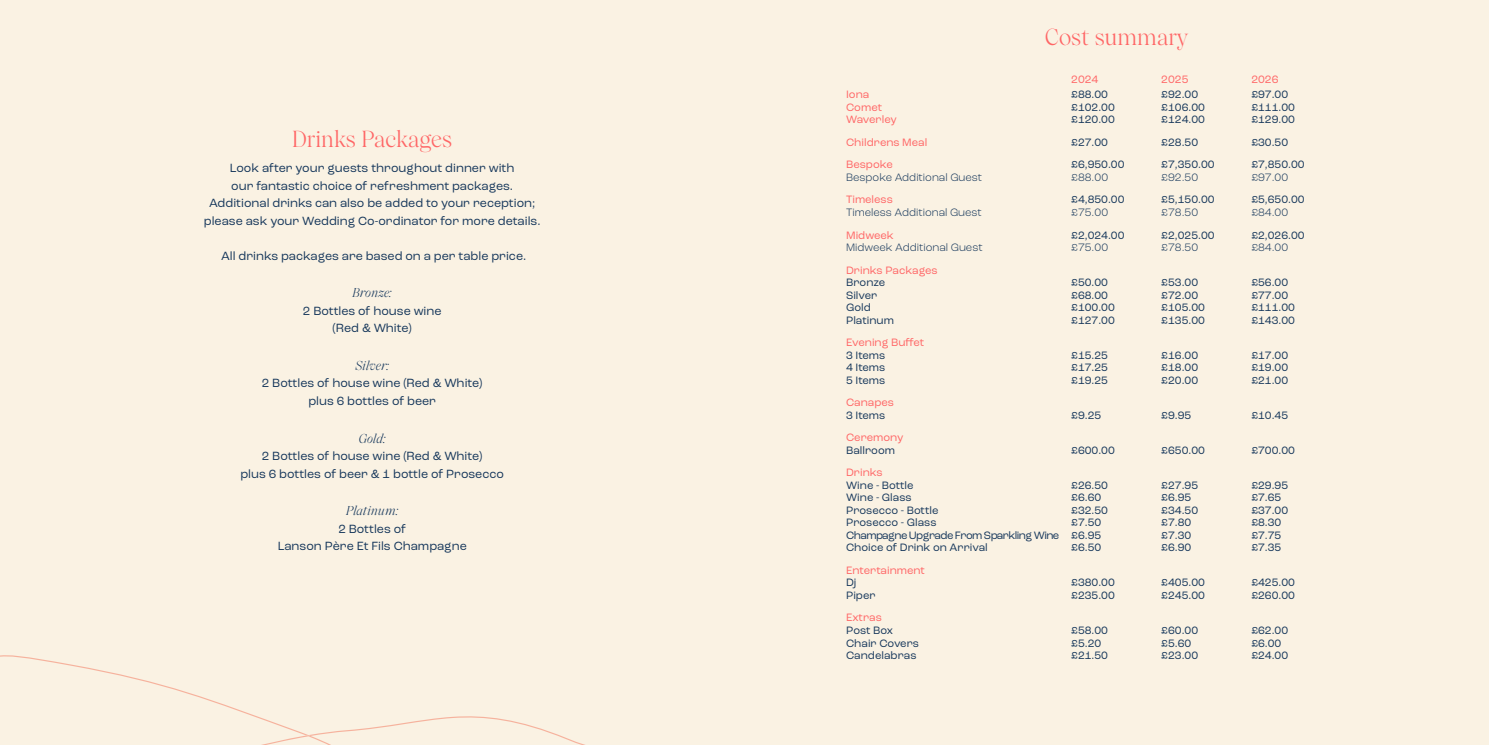
<style>
.page{position:relative;width:1489px;height:745px;background:#fff}
.page>*{position:absolute;margin:0;border:0;box-sizing:border-box;transform-origin:0 0}
.t1{font:22.5px "Wulkan Display";color:#f66}
.t2{font:12.5px/17.5px "Roc Grotesk";color:#16375b;text-align:center}
.t3{font:italic 12.5px "Wulkan Display";color:#16375b}
.t4{font:11.25px "Roc Grotesk";color:#16375b}
.t5{font:11.25px "Roc Grotesk";color:#f66}
.t6{font:300 11.25px "Roc Grotesk";color:#16375b}
.t7{font:11.25px "Roc Grotesk";letter-spacing:-.05em;color:#16375b}
.t8{font:11.25px "Roc Grotesk";letter-spacing:-.025em;color:#f66}
</style>
<div class="page">
<div style="left:0;top:0;width:1488px;height:744px;background:#faf2e3"></div>
<svg style="left:248px;top:714px;width:334px;height:30px"></svg>
<h1 class="t1" style="left:292px;top:126px;width:161px">Drinks Packages</h1>
<p class="t2" style="left:204px;top:159px;width:338px">Look after your guests throughout dinner with<br>our fantastic choice of refreshment packages.<br>Additional drinks can also be added to your reception; please ask your Wedding Co-ordinator for more details.</p>
<p class="t2" style="left:221px;top:247px;width:307px">All drinks packages are based on a per table price.</p>
<p class="t3" style="left:352px;top:285px;width:41px">Bronze:</p>
<p class="t2" style="left:303px;top:302px;width:140px">2 Bottles of house wine (Red &amp; White)</p>
<p class="t3" style="left:355px;top:358px;width:35px">Silver:</p>
<p class="t2" style="left:262px;top:374px;width:222px">2 Bottles of house wine (Red &amp; White) plus 6 bottles of beer</p>
<p class="t3" style="left:359px;top:430px;width:28px">Gold:</p>
<p class="t2" style="left:240px;top:447px;width:265px">2 Bottles of house wine (Red &amp; White)<br>plus 6 bottles of beer &amp; 1 bottle of Prosecco</p>
<p class="t3" style="left:346px;top:503px;width:53px">Platinum:</p>
<p class="t2" style="left:278px;top:519px;width:190px">2 Bottles of<br>Lanson Père Et Fils Champagne</p>
<h1 class="t1" style="left:1045px;top:24px;width:144px">Cost summary</h1>
<p class="t5" style="left:1071px;top:73px;width:29px">2024</p>
<p class="t5" style="left:1161px;top:73px;width:29px">2025</p>
<p class="t5" style="left:1251px;top:73px;width:29px">2026</p>
<p class="t5" style="left:846px;top:88px;width:25px">Iona</p>
<p class="t4" style="left:1071px;top:88px;width:38px">£88.00</p>
<p class="t4" style="left:1161px;top:88px;width:38px">£92.00</p>
<p class="t4" style="left:1251px;top:88px;width:38px">£97.00</p>
<p class="t5" style="left:846px;top:100px;width:37px">Comet</p>
<p class="t4" style="left:1071px;top:100px;width:45px">£102.00</p>
<p class="t4" style="left:1161px;top:100px;width:45px">£106.00</p>
<p class="t4" style="left:1251px;top:100px;width:45px">£111.00</p>
<p class="t8" style="left:846px;top:113px;width:52px">Waverley</p>
<p class="t4" style="left:1071px;top:113px;width:45px">£120.00</p>
<p class="t4" style="left:1161px;top:113px;width:45px">£124.00</p>
<p class="t4" style="left:1251px;top:113px;width:45px">£129.00</p>
<p class="t5" style="left:846px;top:135px;width:83px">Childrens Meal</p>
<p class="t4" style="left:1071px;top:135px;width:38px">£27.00</p>
<p class="t4" style="left:1161px;top:135px;width:38px">£28.50</p>
<p class="t4" style="left:1251px;top:135px;width:38px">£30.50</p>
<p class="t5" style="left:846px;top:158px;width:48px">Bespoke</p>
<p class="t4" style="left:1071px;top:158px;width:55px">£6,950.00</p>
<p class="t4" style="left:1161px;top:158px;width:55px">£7,350.00</p>
<p class="t4" style="left:1251px;top:158px;width:55px">£7,850.00</p>
<p class="t6" style="left:846px;top:170px;width:138px">Bespoke Additional Guest</p>
<p class="t6" style="left:1071px;top:170px;width:38px">£88.00</p>
<p class="t6" style="left:1161px;top:170px;width:38px">£92.50</p>
<p class="t6" style="left:1251px;top:170px;width:38px">£97.00</p>
<p class="t5" style="left:846px;top:193px;width:48px">Timeless</p>
<p class="t4" style="left:1071px;top:193px;width:55px">£4,850.00</p>
<p class="t4" style="left:1161px;top:193px;width:55px">£5,150.00</p>
<p class="t4" style="left:1251px;top:193px;width:55px">£5,650.00</p>
<p class="t6" style="left:846px;top:205px;width:137px">Timeless Additional Guest</p>
<p class="t6" style="left:1071px;top:205px;width:38px">£75.00</p>
<p class="t6" style="left:1161px;top:205px;width:38px">£78.50</p>
<p class="t6" style="left:1251px;top:205px;width:38px">£84.00</p>
<p class="t5" style="left:846px;top:228px;width:49px">Midweek</p>
<p class="t4" style="left:1071px;top:228px;width:55px">£2,024.00</p>
<p class="t4" style="left:1161px;top:228px;width:55px">£2,025.00</p>
<p class="t4" style="left:1251px;top:228px;width:55px">£2,026.00</p>
<p class="t6" style="left:846px;top:240px;width:138px">Midweek Additional Guest</p>
<p class="t6" style="left:1071px;top:240px;width:38px">£75.00</p>
<p class="t6" style="left:1161px;top:240px;width:38px">£78.50</p>
<p class="t6" style="left:1251px;top:240px;width:38px">£84.00</p>
<p class="t5" style="left:846px;top:263px;width:93px">Drinks Packages</p>
<p class="t4" style="left:846px;top:275px;width:41px">Bronze</p>
<p class="t4" style="left:1071px;top:275px;width:38px">£50.00</p>
<p class="t4" style="left:1161px;top:275px;width:38px">£53.00</p>
<p class="t4" style="left:1251px;top:275px;width:38px">£56.00</p>
<p class="t4" style="left:846px;top:288px;width:33px">Silver</p>
<p class="t4" style="left:1071px;top:288px;width:38px">£68.00</p>
<p class="t4" style="left:1161px;top:288px;width:38px">£72.00</p>
<p class="t4" style="left:1251px;top:288px;width:38px">£77.00</p>
<p class="t4" style="left:846px;top:300px;width:26px">Gold</p>
<p class="t4" style="left:1071px;top:300px;width:45px">£100.00</p>
<p class="t4" style="left:1161px;top:300px;width:45px">£105.00</p>
<p class="t4" style="left:1251px;top:300px;width:45px">£111.00</p>
<p class="t4" style="left:846px;top:313px;width:49px">Platinum</p>
<p class="t4" style="left:1071px;top:313px;width:45px">£127.00</p>
<p class="t4" style="left:1161px;top:313px;width:45px">£135.00</p>
<p class="t4" style="left:1251px;top:313px;width:45px">£143.00</p>
<p class="t5" style="left:846px;top:335px;width:80px">Evening Buffet</p>
<p class="t4" style="left:846px;top:348px;width:41px">3 Items</p>
<p class="t4" style="left:1071px;top:348px;width:38px">£15.25</p>
<p class="t4" style="left:1161px;top:348px;width:38px">£16.00</p>
<p class="t4" style="left:1251px;top:348px;width:38px">£17.00</p>
<p class="t4" style="left:846px;top:360px;width:41px">4 Items</p>
<p class="t4" style="left:1071px;top:360px;width:38px">£17.25</p>
<p class="t4" style="left:1161px;top:360px;width:38px">£18.00</p>
<p class="t4" style="left:1251px;top:360px;width:38px">£19.00</p>
<p class="t4" style="left:846px;top:373px;width:41px">5 Items</p>
<p class="t4" style="left:1071px;top:373px;width:38px">£19.25</p>
<p class="t4" style="left:1161px;top:373px;width:38px">£20.00</p>
<p class="t4" style="left:1251px;top:373px;width:38px">£21.00</p>
<p class="t5" style="left:846px;top:395px;width:49px">Canapes</p>
<p class="t4" style="left:846px;top:408px;width:41px">3 Items</p>
<p class="t4" style="left:1071px;top:408px;width:32px">£9.25</p>
<p class="t4" style="left:1161px;top:408px;width:32px">£9.95</p>
<p class="t4" style="left:1251px;top:408px;width:38px">£10.45</p>
<p class="t5" style="left:846px;top:430px;width:59px">Ceremony</p>
<p class="t4" style="left:846px;top:443px;width:50px">Ballroom</p>
<p class="t4" style="left:1071px;top:443px;width:45px">£600.00</p>
<p class="t4" style="left:1161px;top:443px;width:45px">£650.00</p>
<p class="t4" style="left:1251px;top:443px;width:45px">£700.00</p>
<p class="t5" style="left:846px;top:465px;width:38px">Drinks</p>
<p class="t4" style="left:846px;top:478px;width:69px">Wine - Bottle</p>
<p class="t4" style="left:1071px;top:478px;width:38px">£26.50</p>
<p class="t4" style="left:1161px;top:478px;width:38px">£27.95</p>
<p class="t4" style="left:1251px;top:478px;width:38px">£29.95</p>
<p class="t4" style="left:846px;top:490px;width:67px">Wine - Glass</p>
<p class="t4" style="left:1071px;top:490px;width:32px">£6.60</p>
<p class="t4" style="left:1161px;top:490px;width:32px">£6.95</p>
<p class="t4" style="left:1251px;top:490px;width:32px">£7.65</p>
<p class="t4" style="left:846px;top:503px;width:94px">Prosecco - Bottle</p>
<p class="t4" style="left:1071px;top:503px;width:38px">£32.50</p>
<p class="t4" style="left:1161px;top:503px;width:38px">£34.50</p>
<p class="t4" style="left:1251px;top:503px;width:38px">£37.00</p>
<p class="t4" style="left:846px;top:515px;width:92px">Prosecco - Glass</p>
<p class="t4" style="left:1071px;top:515px;width:32px">£7.50</p>
<p class="t4" style="left:1161px;top:515px;width:32px">£7.80</p>
<p class="t4" style="left:1251px;top:515px;width:32px">£8.30</p>
<p class="t7" style="left:846px;top:528px;width:257px">Champagne Upgrade From Sparkling Wine £6.95</p>
<p class="t4" style="left:1161px;top:528px;width:32px">£7.30</p>
<p class="t4" style="left:1251px;top:528px;width:32px">£7.75</p>
<p class="t4" style="left:846px;top:540px;width:143px">Choice of Drink on Arrival</p>
<p class="t4" style="left:1071px;top:540px;width:32px">£6.50</p>
<p class="t4" style="left:1161px;top:540px;width:32px">£6.90</p>
<p class="t4" style="left:1251px;top:540px;width:32px">£7.35</p>
<p class="t5" style="left:846px;top:563px;width:80px">Entertainment</p>
<p class="t4" style="left:846px;top:575px;width:12px">Dj</p>
<p class="t4" style="left:1071px;top:575px;width:45px">£380.00</p>
<p class="t4" style="left:1161px;top:575px;width:45px">£405.00</p>
<p class="t4" style="left:1251px;top:575px;width:45px">£425.00</p>
<p class="t4" style="left:846px;top:588px;width:31px">Piper</p>
<p class="t4" style="left:1071px;top:588px;width:45px">£235.00</p>
<p class="t4" style="left:1161px;top:588px;width:45px">£245.00</p>
<p class="t4" style="left:1251px;top:588px;width:45px">£260.00</p>
<p class="t5" style="left:846px;top:610px;width:37px">Extras</p>
<p class="t4" style="left:846px;top:623px;width:48px">Post Box</p>
<p class="t4" style="left:1071px;top:623px;width:38px">£58.00</p>
<p class="t4" style="left:1161px;top:623px;width:38px">£60.00</p>
<p class="t4" style="left:1251px;top:623px;width:38px">£62.00</p>
<p class="t4" style="left:846px;top:635px;width:74px">Chair Covers</p>
<p class="t4" style="left:1071px;top:635px;width:32px">£5.20</p>
<p class="t4" style="left:1161px;top:635px;width:32px">£5.60</p>
<p class="t4" style="left:1251px;top:635px;width:32px">£6.00</p>
<p class="t4" style="left:846px;top:648px;width:72px">Candelabras</p>
<p class="t4" style="left:1071px;top:648px;width:38px">£21.50</p>
<p class="t4" style="left:1161px;top:648px;width:38px">£23.00</p>
<p class="t4" style="left:1251px;top:648px;width:38px">£24.00</p>
</div>
